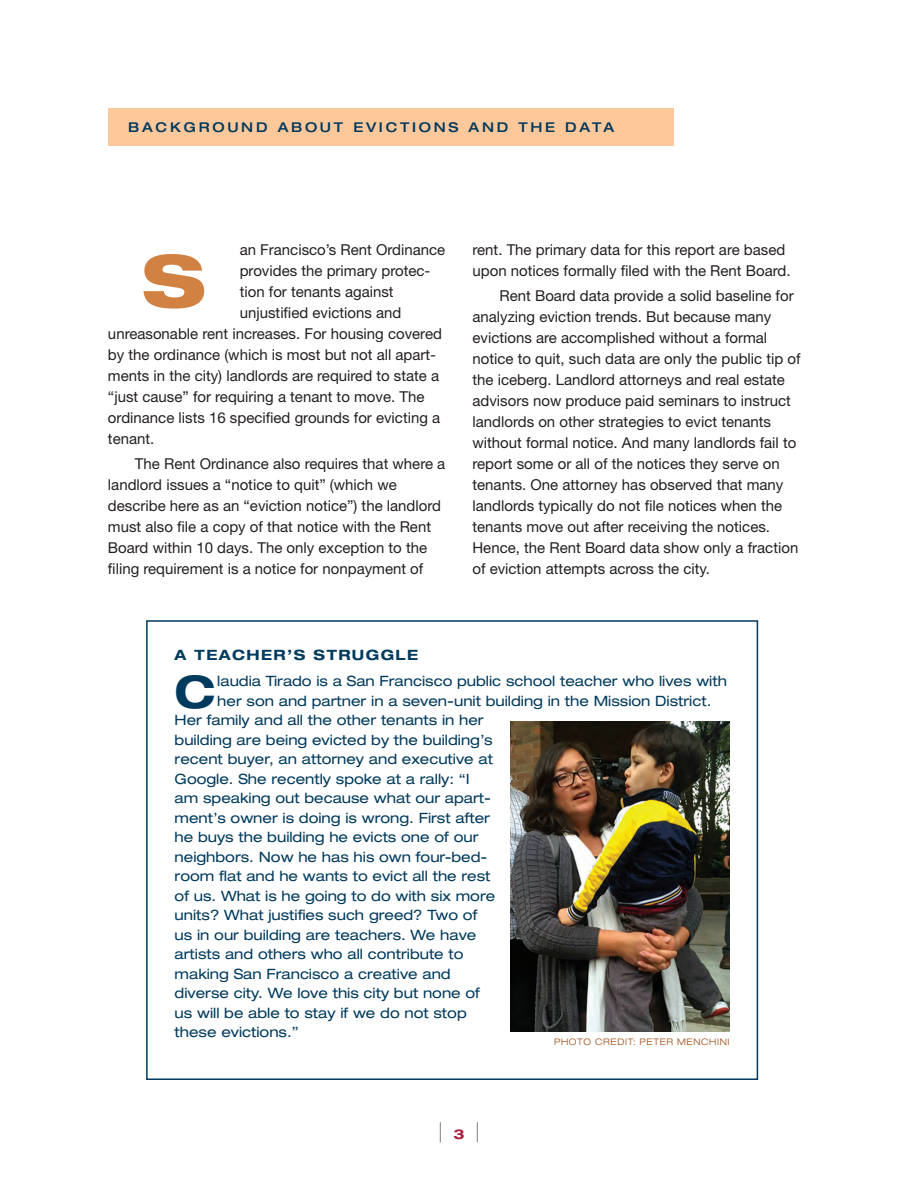
<style>
.page{position:relative;width:918px;height:1188px;background:#fff}
.page>*{position:absolute;margin:0;border:0;box-sizing:border-box;transform-origin:0 0}
.Cap{font:800 expanded 72px "Helvetica Neue";color:#d18243}
.Tenant_cap{font:700 expanded 45px "Helvetica Neue";color:#003a5d}
.t1{font:200 27px "Helvetica Neue";color:#231f20}
.Body_text{font:15px/21px "Helvetica Neue";color:#231f20}
.Body_text_first{font:15px "Helvetica Neue";color:#231f20}
.Tenant_stories{font:expanded 14.25px "Helvetica Neue";color:#003a5d}
.Tenant_header{font:700 expanded 14.25px "Helvetica Neue";letter-spacing:.1em;color:#003a5d}
.Section_head{font:500 expanded 13.5px "Helvetica Neue";letter-spacing:.2em;color:#003a5d}
.Photo_credit{font:300 expanded 9px "Helvetica Neue";letter-spacing:.075em;color:#9b450a}
.s1{font-weight:700;font-stretch:expanded;font-size:13.5px;color:#ad1d3e}
</style>
<div class="page">
<div style="left:108px;top:108px;width:566px;height:38px;background:#ffc89b"></div>
<div style="left:146px;top:620px;width:612px;height:460px;border:2px solid #003a5d"></div>
<img style="left:510px;top:721px;width:220px;height:311px">
<p class="Section_head" style="left:128px;top:119px;width:488px">BACKGROUND ABOUT EVICTIONS AND THE DATA</p>
<p class="Body_text_first" style="left:240px;top:241px;width:207px">an Francisco’s Rent Ordinance</p>
<p class="Body_text_first" style="left:240px;top:262px;width:192px">provides the primary protec-</p>
<p class="Body_text_first" style="left:240px;top:283px;width:155px">tion for tenants against</p>
<p class="Body_text_first" style="left:240px;top:304px;width:163px">unjustified evictions and</p>
<p class="Body_text_first" style="left:108px;top:325px;width:335px">unreasonable rent increases. For housing covered</p>
<p class="Body_text_first" style="left:108px;top:346px;width:330px">by the ordinance (which is most but not all apart-</p>
<p class="Body_text_first" style="left:108px;top:367px;width:333px">ments in the city) landlords are required to state a</p>
<p class="Body_text_first" style="left:108px;top:388px;width:318px">“just cause” for requiring a tenant to move. The</p>
<p class="Body_text_first" style="left:108px;top:409px;width:334px">ordinance lists 16 specified grounds for evicting a</p>
<p class="Body_text_first" style="left:108px;top:430px;width:48px">tenant.</p>
<p class="Body_text" style="left:108px;top:453px;width:339px;text-indent:27px">The Rent Ordinance also requires that where a landlord issues a “notice to quit” (which we describe here as an “eviction notice”) the landlord must also file a copy of that notice with the Rent Board within 10 days. The only exception to the filing requirement is a notice for nonpayment of</p>
<p class="Cap" style="left:142px;top:235px;width:66px">S</p>
<p class="Body_text" style="left:472px;top:239px;width:320px">rent. The primary data for this report are based upon notices formally filed with the Rent Board.</p>
<p class="Body_text" style="left:472px;top:285px;width:330px;text-indent:27px">Rent Board data provide a solid baseline for analyzing eviction trends. But because many evictions are accomplished without a formal notice to quit, such data are only the public tip of the iceberg. Landlord attorneys and real estate advisors now produce paid seminars to instruct landlords on other strategies to evict tenants without formal notice. And many landlords fail to report some or all of the notices they serve on tenants. One attorney has observed that many landlords typically do not file notices when the tenants move out after receiving the notices.<br>Hence, the Rent Board data show only a fraction of eviction attempts across the city.</p>
<p class="Tenant_header" style="left:175px;top:646px;width:245px">A TEACHER’S STRUGGLE</p>
<p class="Tenant_stories" style="left:217px;top:672px;width:511px">laudia Tirado is a San Francisco public school teacher who lives with</p>
<p class="Tenant_stories" style="left:217px;top:692px;width:496px">her son and partner in a seven-unit building in the Mission District.</p>
<p class="Tenant_stories" style="left:175px;top:711px;width:311px">Her family and all the other tenants in her</p>
<p class="Tenant_stories" style="left:175px;top:731px;width:320px">building are being evicted by the building’s</p>
<p class="Tenant_stories" style="left:175px;top:750px;width:320px">recent buyer, an attorney and executive at</p>
<p class="Tenant_stories" style="left:175px;top:770px;width:297px">Google. She recently spoke at a rally: “I</p>
<p class="Tenant_stories" style="left:175px;top:789px;width:318px">am speaking out because what our apart-</p>
<p class="Tenant_stories" style="left:175px;top:809px;width:317px">ment’s owner is doing is wrong. First after</p>
<p class="Tenant_stories" style="left:175px;top:828px;width:305px">he buys the building he evicts one of our</p>
<p class="Tenant_stories" style="left:175px;top:848px;width:314px">neighbors. Now he has his own four-bed-</p>
<p class="Tenant_stories" style="left:175px;top:867px;width:317px">room flat and he wants to evict all the rest</p>
<p class="Tenant_stories" style="left:175px;top:887px;width:322px">of us. What is he going to do with six more</p>
<p class="Tenant_stories" style="left:175px;top:906px;width:304px">units? What justifies such greed? Two of</p>
<p class="Tenant_stories" style="left:175px;top:926px;width:303px">us in our building are teachers. We have</p>
<p class="Tenant_stories" style="left:175px;top:945px;width:290px">artists and others who all contribute to</p>
<p class="Tenant_stories" style="left:175px;top:965px;width:278px">making San Francisco a creative and</p>
<p class="Tenant_stories" style="left:175px;top:984px;width:307px">diverse city. We love this city but none of</p>
<p class="Tenant_stories" style="left:175px;top:1004px;width:294px">us will be able to stay if we do not stop</p>
<p class="Tenant_stories" style="left:175px;top:1023px;width:126px">these evictions.”</p>
<p class="Tenant_cap" style="left:175px;top:663px;width:42px">C</p>
<p class="Photo_credit" style="left:554px;top:1036px;width:177px">PHOTO CREDIT: PETER MENCHINI</p>
<p class="t1" style="left:438px;top:1117px;width:44px">| <span class="s1">3</span> |</p>
</div>
